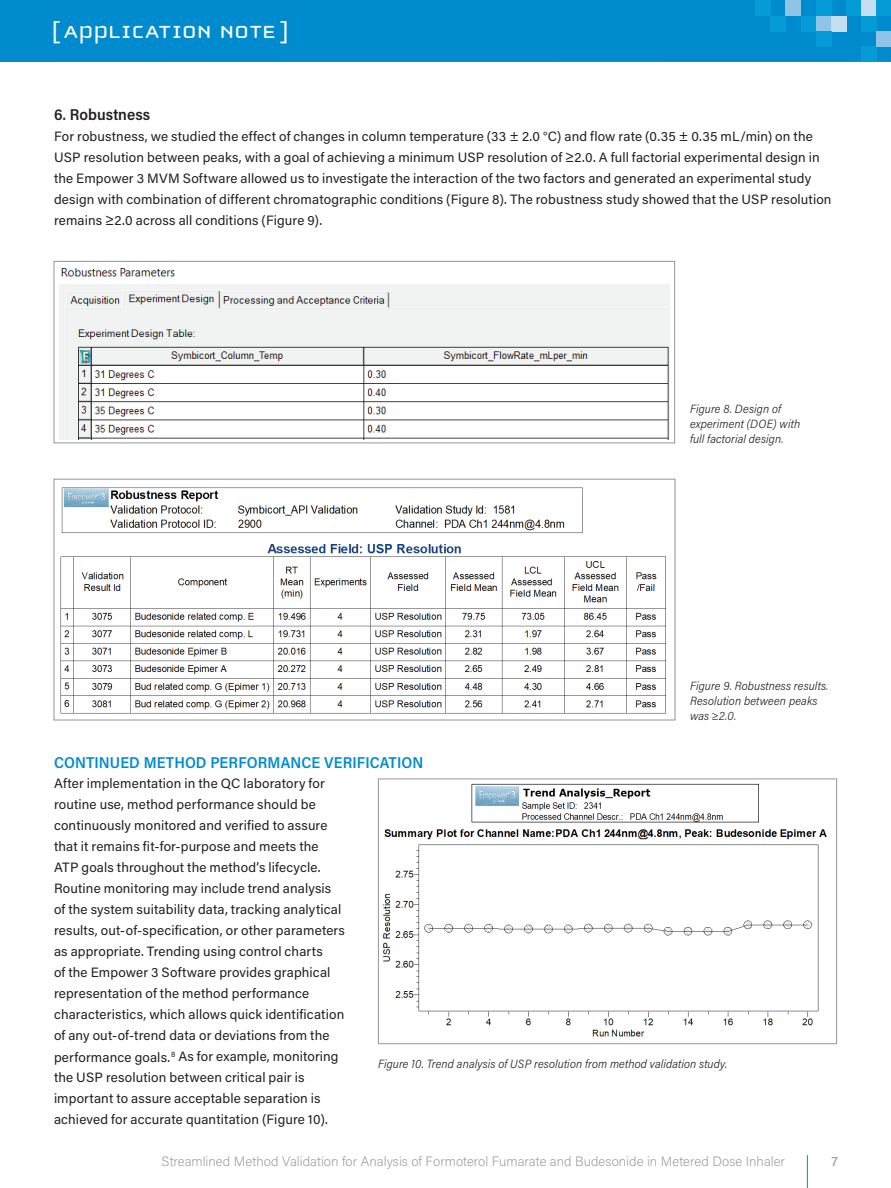
<style>
.page{position:relative;width:891px;height:1188px;background:#fff}
.page>*{position:absolute;margin:0;border:0;box-sizing:border-box;transform-origin:0 0}
.t1{font:25.5px "Cholla Unicase";letter-spacing:.01em;color:#fff;scale:1.1 1}
.t2{font:600 15.75px "Acumin Pro Semi Cond";letter-spacing:.005em;color:#008bcf}
.t3{font:600 15.75px "Acumin Pro Semi Cond";letter-spacing:.005em;color:#231f20}
.t4{font:13.5px/21px "Acumin Pro";letter-spacing:.01em;color:#231f20}
.t5{font:200 13.5px "Acumin Pro";letter-spacing:.005em;color:#939598}
.t6{font:13.5px "Acumin Pro";color:#939598}
.t7{font:italic 300 12px/15px "Acumin Pro Semi Cond";letter-spacing:.01em;color:#231f20}
</style>
<div class="page">
<div style="left:0;top:0;width:891px;height:62px;background:#008bcf"></div>
<div style="left:755px;top:0;width:15px;height:16px;background:#059bd7"></div>
<div style="left:861px;top:47px;width:15px;height:15px;background:#059bd7"></div>
<div style="left:770px;top:16px;width:16px;height:15px;background:#059bd7"></div>
<div style="left:786px;top:0;width:15px;height:16px;background:#90c3e8"></div>
<div style="left:801px;top:16px;width:15px;height:15px;background:#059bd7"></div>
<div style="left:816px;top:16px;width:16px;height:15px;background:#90c3e8"></div>
<div style="left:832px;top:16px;width:15px;height:15px;background:#c5def2"></div>
<div style="left:816px;top:0;width:16px;height:16px;background:#059bd7"></div>
<div style="left:816px;top:31px;width:16px;height:16px;background:#059bd7"></div>
<div style="left:861px;top:0;width:15px;height:16px;background:#c5def2"></div>
<div style="left:847px;top:0;width:14px;height:16px;background:#059bd7"></div>
<div style="left:876px;top:0;width:15px;height:16px;background:#059bd7"></div>
<div style="left:861px;top:16px;width:15px;height:15px;background:#059bd7"></div>
<div style="left:876px;top:31px;width:15px;height:16px;background:#90c3e8"></div>
<hr style="left:807px;top:1155px;width:1px;height:33px;background:#008bcf">
<img style="left:60px;top:268px;width:609px;height:172px">
<div style="left:54px;top:261px;width:621px;height:182px;border:1px solid #939598"></div>
<img style="left:60px;top:487px;width:606px;height:227px">
<div style="left:54px;top:479px;width:621px;height:241px;border:1px solid #939598"></div>
<img style="left:471px;top:783px;width:287px;height:40px">
<img style="left:382px;top:829px;width:445px;height:208px">
<div style="left:378px;top:779px;width:459px;height:265px;border:1px solid #939598"></div>
<h1 class="t1" style="left:52px;top:19px;width:217px">[ APPLICATION NOTE ]</h1>
<p class="t3" style="left:54px;top:103px;width:98px">6. Robustness</p>
<p class="t4" style="left:54px;top:125px;width:779px">For robustness, we studied the effect of changes in column temperature (33 ± 2.0 °C) and flow rate (0.35 ± 0.35 mL/min) on the USP resolution between peaks, with a goal of achieving a minimum USP resolution of ≥2.0. A full factorial experimental design in the Empower 3 MVM Software allowed us to investigate the interaction of the two factors and generated an experimental study design with combination of different chromatographic conditions (Figure 8). The robustness study showed that the USP resolution remains ≥2.0 across all conditions (Figure 9).</p>
<p class="t7" style="left:690px;top:401px;width:112px">Figure 8. Design of experiment (DOE) with full factorial design.</p>
<p class="t7" style="left:690px;top:678px;width:140px">Figure 9. Robustness results.<br>Resolution between peaks was ≥2.0.</p>
<p class="t2" style="left:54px;top:751px;width:371px">CONTINUED METHOD PERFORMANCE VERIFICATION</p>
<p class="t4" style="left:54px;top:773px;width:293px">After implementation in the QC laboratory for routine use, method performance should be continuously monitored and verified to assure that it remains fit-for-purpose and meets the ATP goals throughout the method’s lifecycle.<br>Routine monitoring may include trend analysis of the system suitability data, tracking analytical results, out-of-specification, or other parameters as appropriate. Trending using control charts<br>of the Empower 3 Software provides graphical representation of the method performance characteristics, which allows quick identification of any out-of-trend data or deviations from the performance goals.<sup>8</sup> As for example, monitoring the USP resolution between critical pair is important to assure acceptable separation is achieved for accurate quantitation (Figure 10).</p>
<p class="t7" style="left:378px;top:1056px;width:351px">Figure 10. Trend analysis of USP resolution from method validation study.</p>
<p class="t5" style="left:162px;top:1152px;width:625px">Streamlined Method Validation for Analysis of Formoterol Fumarate and Budesonide in Metered Dose Inhaler</p>
<p class="t6" style="left:832px;top:1151px;width:8px">7</p>
</div>
